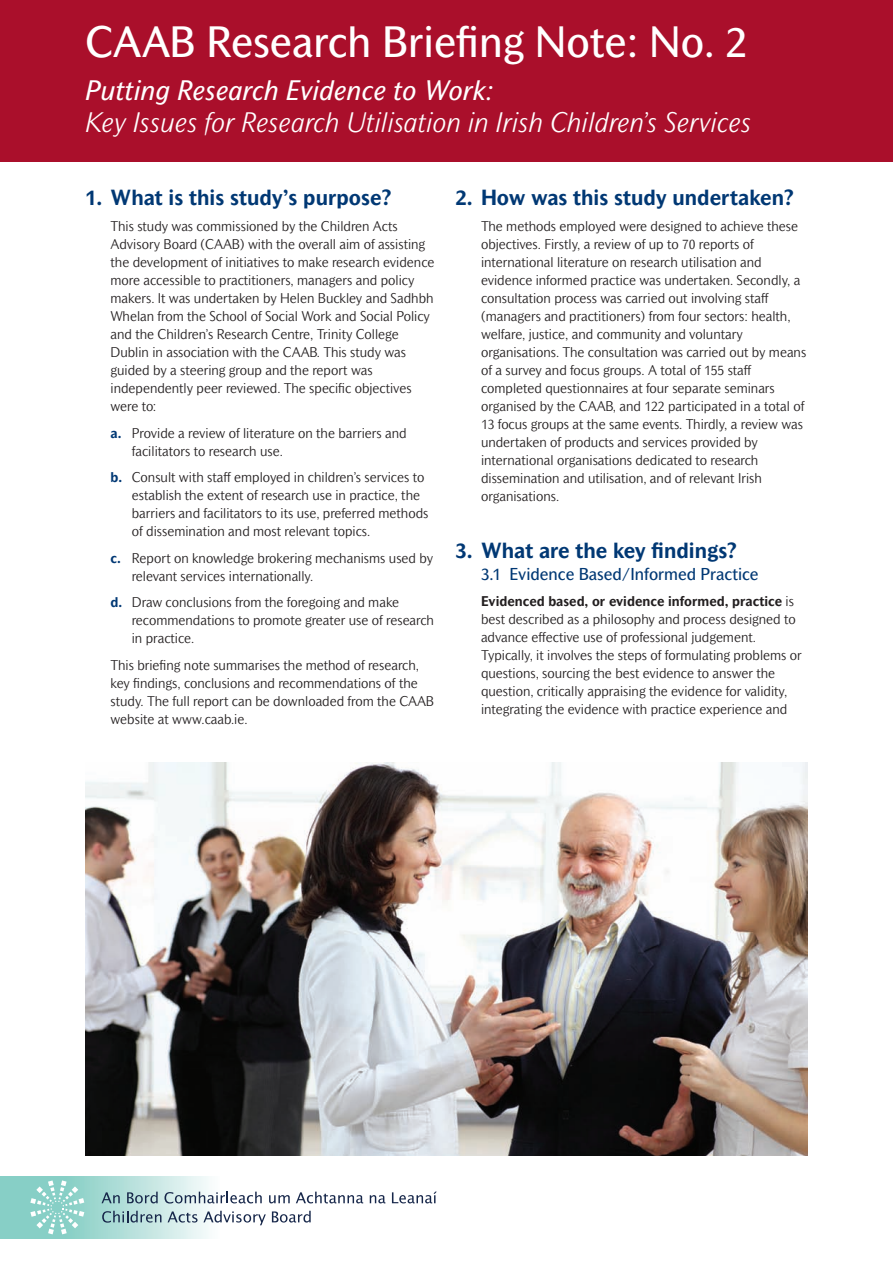
<style>
.page{position:relative;width:893px;height:1263px;background:#fff}
.page>*{position:absolute;margin:0;border:0;box-sizing:border-box;transform-origin:0 0}
.t1{font:42px "Mahsuri Sans MT Std";color:#fff}
.t2{font:italic 300 27px "Mahsuri Sans MT Std";color:#fff}
.t3{font:italic 27px "Mahsuri Sans MT Std";color:#fff}
.t4{font:700 21px "Mahsuri Sans MT Std";color:#013874}
.t5{font:16.5px "Mahsuri Sans MT Std";color:#013874}
.t6{font:300 13.5px/18px "Mahsuri Sans MT Std";color:#231f20}
.s1{font-weight:700;color:#013874}
.s2{font-weight:700}
</style>
<div class="page">
<div style="left:0;top:0;width:893px;height:162px;background:#aa0f2b"></div>
<img style="left:85px;top:762px;width:723px;height:393px">
<div style="left:0;top:1176px;width:14px;height:63px;background:#87cfc6"></div>
<svg style="left:14px;top:1176px;width:422px;height:63px"></svg>
<svg style="left:30px;top:1180px;width:54px;height:54px"></svg>
<svg style="left:102px;top:1192px;width:18px;height:11px"></svg>
<svg style="left:127px;top:1191px;width:31px;height:12px"></svg>
<svg style="left:164px;top:1191px;width:98px;height:12px"></svg>
<svg style="left:269px;top:1195px;width:21px;height:8px"></svg>
<svg style="left:296px;top:1191px;width:67px;height:12px"></svg>
<svg style="left:370px;top:1195px;width:16px;height:8px"></svg>
<svg style="left:392px;top:1191px;width:45px;height:12px"></svg>
<svg style="left:102px;top:1211px;width:59px;height:11px"></svg>
<svg style="left:168px;top:1211px;width:98px;height:14px"></svg>
<svg style="left:272px;top:1211px;width:39px;height:11px"></svg>
<h1 class="t1" style="left:85px;top:26px;width:664px">CAAB Research Briefing Note: No. 2</h1>
<h2 class="t3" style="left:85px;top:80px;width:410px">Putting Research Evidence to Work:</h2>
<h2 class="t2" style="left:85px;top:113px;width:667px">Key Issues for Research Utilisation in Irish Children’s Services</h2>
<h3 class="t4" style="left:85px;top:189px;width:308px">1. What is this study’s purpose?</h3>
<p class="t6" style="left:111px;top:218px;width:325px">This study was commissioned by the Children Acts Advisory Board (CAAB) with the overall aim of assisting the development of initiatives to make research evidence more accessible to practitioners, managers and policy makers. It was undertaken by Helen Buckley and Sadhbh Whelan from the School of Social Work and Social Policy and the Children’s Research Centre, Trinity College Dublin in association with the CAAB. This study was guided by a steering group and the report was independently peer reviewed. The specific objectives were to:</p>
<p class="t6" style="left:132px;top:425px;width:276px;text-indent:-21px"><span class="s1">a.</span> Provide a review of literature on the barriers and facilitators to research use.</p>
<p class="t6" style="left:132px;top:469px;width:298px;text-indent:-21px"><span class="s1">b.</span> Consult with staff employed in children’s services to establish the extent of research use in practice, the barriers and facilitators to its use, preferred methods of dissemination and most relevant topics.</p>
<p class="t6" style="left:132px;top:550px;width:303px;text-indent:-21px"><span class="s1">c.</span> Report on knowledge brokering mechanisms used by relevant services internationally.</p>
<p class="t6" style="left:132px;top:594px;width:304px;text-indent:-21px"><span class="s1">d.</span> Draw conclusions from the foregoing and make recommendations to promote greater use of research in practice.</p>
<p class="t6" style="left:111px;top:657px;width:325px">This briefing note summarises the method of research, key findings, conclusions and recommendations of the study. The full report can be downloaded from the CAAB website at www.caab.ie.</p>
<h3 class="t4" style="left:455px;top:189px;width:340px">2. How was this study undertaken?</h3>
<p class="t6" style="left:481px;top:218px;width:327px">The methods employed were designed to achieve these objectives. Firstly, a review of up to 70 reports of international literature on research utilisation and evidence informed practice was undertaken. Secondly, a consultation process was carried out involving staff (managers and practitioners) from four sectors: health, welfare, justice, and community and voluntary organisations. The consultation was carried out by means of a survey and focus groups. A total of 155 staff completed questionnaires at four separate seminars organised by the CAAB, and 122 participated in a total of 13 focus groups at the same events. Thirdly, a review was undertaken of products and services provided by international organisations dedicated to research dissemination and utilisation, and of relevant Irish organisations.</p>
<h3 class="t4" style="left:455px;top:543px;width:283px">3. What are the key findings?</h3>
<p class="t5" style="left:481px;top:568px;width:279px">3.1 Evidence Based/Informed Practice</p>
<p class="t6" style="left:481px;top:594px;width:322px"><span class="s2">Evidenced based, or evidence informed, practice</span> is best described as a philosophy and process designed to advance effective use of professional judgement.<br>Typically, it involves the steps of formulating problems or questions, sourcing the best evidence to answer the question, critically appraising the evidence for validity, integrating the evidence with practice experience and</p>
</div>
